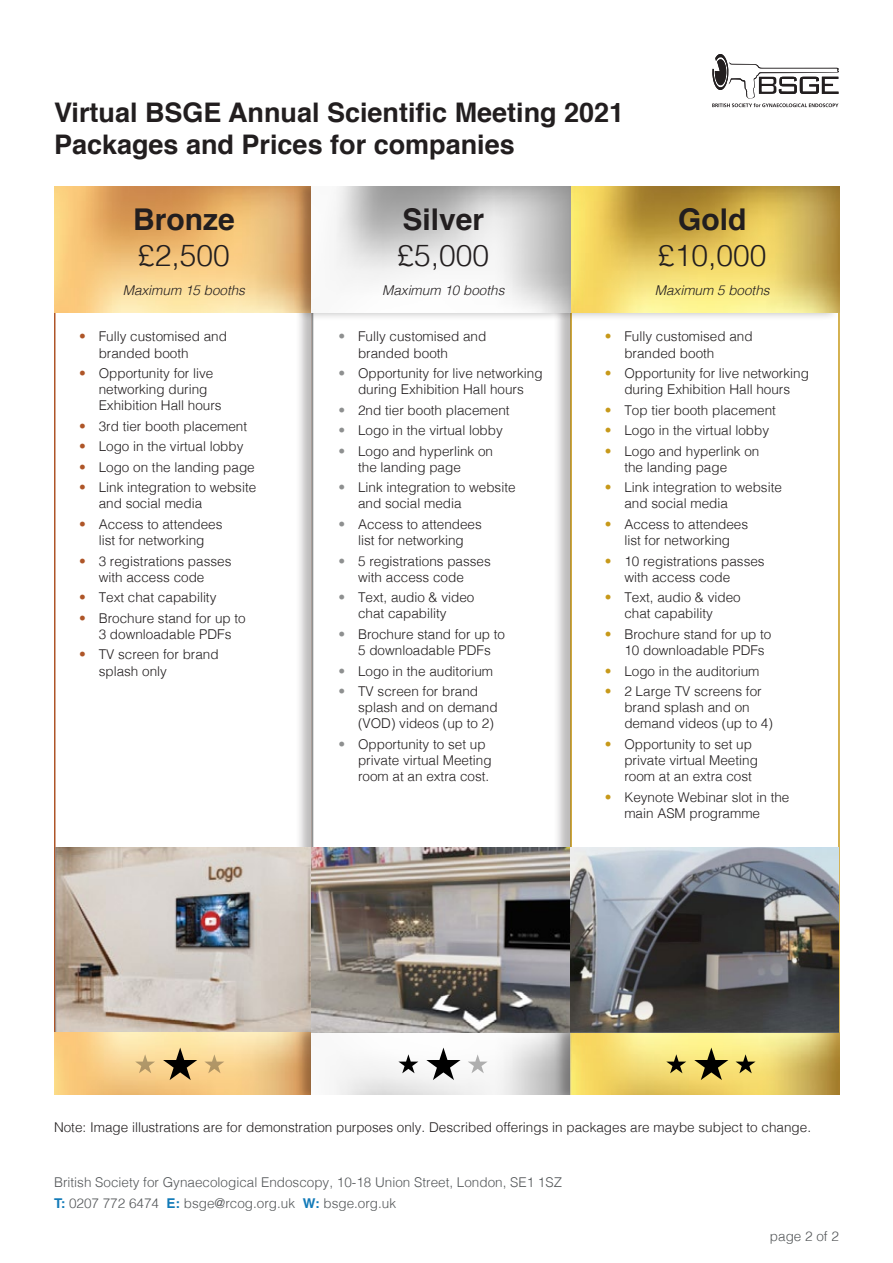
<style>
.page{position:relative;width:893px;height:1263px;background:#fff}
.page>*{position:absolute;margin:0;border:0;box-sizing:border-box;transform-origin:0 0}
.t1{font:300 30px "Helvetica";color:#221e1f}
.t2{font:700 30px "Helvetica";color:#221e1f}
.t3{font:700 27px/32.4px "Helvetica";color:#221e1f}
.t4{font:300 13.5px/16.2px "Helvetica";color:#221e1f}
.t5{font:300 13.5px/21px "Helvetica";color:#545759}
.t6{font:italic 300 13.5px "Helvetica";color:#221e1f}
.s1{color:#ae5528}
.s2{color:#8e9090}
.s3{color:#c7991a}
.s4{font-weight:700;color:#127ab8}
</style>
<div class="page">
<svg style="left:712px;top:54px;width:127px;height:53px"></svg>
<div style="left:295px;top:178px;width:276px;height:900px;background:#221e1f;opacity:.3"></div>
<div style="left:313px;top:187px;width:258px;height:882px;background:#fff"></div>
<div style="left:554px;top:178px;width:285px;height:900px;background:#221e1f;opacity:.3"></div>
<div style="left:571px;top:187px;width:268px;height:882px;background:#fff"></div>
<img style="left:54px;top:186px;width:786px;height:127px">
<div style="left:554px;top:178px;width:285px;height:143px;background:#221e1f;opacity:.3"></div>
<div style="left:295px;top:178px;width:275px;height:143px;background:#221e1f;opacity:.3"></div>
<img style="left:54px;top:848px;width:258px;height:184px">
<img style="left:54px;top:1032px;width:786px;height:63px">
<div style="left:295px;top:1024px;width:275px;height:80px;background:#221e1f;opacity:.3"></div>
<div style="left:554px;top:1024px;width:285px;height:80px;background:#221e1f;opacity:.3"></div>
<img style="left:312px;top:848px;width:258px;height:184px">
<img style="left:570px;top:848px;width:269px;height:184px">
<svg style="left:163px;top:1047px;width:34px;height:33px"></svg>
<svg style="left:135px;top:1054px;width:20px;height:19px"></svg>
<svg style="left:204px;top:1054px;width:20px;height:19px"></svg>
<svg style="left:426px;top:1047px;width:35px;height:33px"></svg>
<svg style="left:398px;top:1054px;width:20px;height:19px"></svg>
<svg style="left:468px;top:1054px;width:20px;height:19px"></svg>
<svg style="left:694px;top:1047px;width:34px;height:33px"></svg>
<svg style="left:666px;top:1054px;width:20px;height:19px"></svg>
<svg style="left:736px;top:1054px;width:19px;height:19px"></svg>
<div style="left:24px;top:1095px;width:828px;height:19px;background:#fff"></div>
<div style="left:28px;top:167px;width:828px;height:19px;background:#fff"></div>
<h2 class="t3" style="left:54px;top:96px;width:572px">Virtual BSGE Annual Scientific Meeting 2021<br>Packages and Prices for companies</h2>
<h1 class="t2" style="left:133px;top:195px;width:103px">Bronze</h1>
<h1 class="t1" style="left:138px;top:230px;width:93px">£2,500</h1>
<p class="t6" style="left:123px;top:278px;width:124px">Maximum 15 booths</p>
<p class="t4" style="left:99px;top:327px;width:130px;text-indent:-19px"><span class="s1">•</span> Fully customised and branded booth</p>
<p class="t4" style="left:99px;top:364px;width:125px;text-indent:-19px"><span class="s1">•</span> Opportunity for live networking during<br>Exhibition Hall hours</p>
<p class="t4" style="left:79px;top:417px;width:170px"><span class="s1">•</span> 3rd tier booth placement</p>
<p class="t4" style="left:79px;top:437px;width:166px"><span class="s1">•</span> Logo in the virtual lobby</p>
<p class="t4" style="left:79px;top:458px;width:177px"><span class="s1">•</span> Logo on the landing page</p>
<p class="t4" style="left:99px;top:478px;width:159px;text-indent:-19px"><span class="s1">•</span> Link integration to website and social media</p>
<p class="t4" style="left:79px;top:515px;width:145px;text-align:center"><span class="s1">•</span> Access to attendees list for networking</p>
<p class="t4" style="left:79px;top:552px;width:154px;text-align:center"><span class="s1">•</span> 3 registrations passes with access code</p>
<p class="t4" style="left:79px;top:588px;width:139px"><span class="s1">•</span> Text chat capability</p>
<p class="t4" style="left:79px;top:609px;width:168px;text-align:center"><span class="s1">•</span> Brochure stand for up to<br>3 downloadable PDFs</p>
<p class="t4" style="left:99px;top:645px;width:122px;text-indent:-19px"><span class="s1">•</span> TV screen for brand splash only</p>
<h1 class="t2" style="left:402px;top:195px;width:83px">Silver</h1>
<h1 class="t1" style="left:397px;top:230px;width:93px">£5,000</h1>
<p class="t6" style="left:382px;top:278px;width:124px">Maximum 10 booths</p>
<p class="t4" style="left:358px;top:327px;width:130px;text-indent:-19px"><span class="s2">•</span> Fully customised and branded booth</p>
<p class="t4" style="left:339px;top:364px;width:206px;text-align:center"><span class="s2">•</span> Opportunity for live networking during Exhibition Hall hours</p>
<p class="t4" style="left:339px;top:401px;width:173px"><span class="s2">•</span> 2nd tier booth placement</p>
<p class="t4" style="left:339px;top:421px;width:166px"><span class="s2">•</span> Logo in the virtual lobby</p>
<p class="t4" style="left:358px;top:442px;width:137px;text-indent:-19px"><span class="s2">•</span> Logo and hyperlink on the landing page</p>
<p class="t4" style="left:358px;top:478px;width:159px;text-indent:-19px"><span class="s2">•</span> Link integration to website and social media</p>
<p class="t4" style="left:339px;top:515px;width:145px;text-align:center"><span class="s2">•</span> Access to attendees list for networking</p>
<p class="t4" style="left:339px;top:552px;width:154px;text-align:center"><span class="s2">•</span> 5 registrations passes with access code</p>
<p class="t4" style="left:358px;top:588px;width:118px;text-indent:-19px"><span class="s2">•</span> Text, audio &amp; video chat capability</p>
<p class="t4" style="left:339px;top:625px;width:168px;text-align:center"><span class="s2">•</span> Brochure stand for up to<br>5 downloadable PDFs</p>
<p class="t4" style="left:339px;top:662px;width:156px"><span class="s2">•</span> Logo in the auditorium</p>
<p class="t4" style="left:358px;top:682px;width:141px;text-indent:-19px"><span class="s2">•</span> TV screen for brand splash and on demand (VOD) videos (up to 2)</p>
<p class="t4" style="left:358px;top:735px;width:135px;text-indent:-19px"><span class="s2">•</span> Opportunity to set up private virtual Meeting room at an extra cost.</p>
<h1 class="t2" style="left:678px;top:195px;width:70px">Gold</h1>
<h1 class="t1" style="left:658px;top:230px;width:110px">£10,000</h1>
<p class="t6" style="left:655px;top:278px;width:116px">Maximum 5 booths</p>
<p class="t4" style="left:624px;top:327px;width:130px;text-indent:-19px"><span class="s3">•</span> Fully customised and branded booth</p>
<p class="t4" style="left:605px;top:364px;width:206px;text-align:center"><span class="s3">•</span> Opportunity for live networking during Exhibition Hall hours</p>
<p class="t4" style="left:605px;top:401px;width:173px"><span class="s3">•</span> Top tier booth placement</p>
<p class="t4" style="left:605px;top:421px;width:166px"><span class="s3">•</span> Logo in the virtual lobby</p>
<p class="t4" style="left:624px;top:442px;width:137px;text-indent:-19px"><span class="s3">•</span> Logo and hyperlink on the landing page</p>
<p class="t4" style="left:624px;top:478px;width:159px;text-indent:-19px"><span class="s3">•</span> Link integration to website and social media</p>
<p class="t4" style="left:605px;top:515px;width:145px;text-align:center"><span class="s3">•</span> Access to attendees list for networking</p>
<p class="t4" style="left:624px;top:552px;width:142px;text-indent:-19px"><span class="s3">•</span> 10 registrations passes with access code</p>
<p class="t4" style="left:624px;top:588px;width:118px;text-indent:-19px"><span class="s3">•</span> Text, audio &amp; video chat capability</p>
<p class="t4" style="left:624px;top:625px;width:149px;text-indent:-19px"><span class="s3">•</span> Brochure stand for up to<br>10 downloadable PDFs</p>
<p class="t4" style="left:605px;top:662px;width:156px"><span class="s3">•</span> Logo in the auditorium</p>
<p class="t4" style="left:624px;top:682px;width:150px;text-indent:-19px"><span class="s3">•</span> 2 Large TV screens for brand splash and on demand videos (up to 4)</p>
<p class="t4" style="left:624px;top:735px;width:135px;text-indent:-19px"><span class="s3">•</span> Opportunity to set up private virtual Meeting room at an extra cost</p>
<p class="t4" style="left:624px;top:788px;width:167px;text-indent:-19px"><span class="s3">•</span> Keynote Webinar slot in the main ASM programme</p>
<p class="t4" style="left:54px;top:1118px;width:759px">Note: Image illustrations are for demonstration purposes only. Described offerings in packages are maybe subject to change.</p>
<p class="t5" style="left:54px;top:1170px;width:509px">British Society for Gynaecological Endoscopy, 10-18 Union Street, London, SE1 1SZ<br><span class="s4">T:</span> 0207 772 6474 <span class="s4">E:</span> bsge@rcog.org.uk <span class="s4">W:</span> bsge.org.uk</p>
<p class="t5" style="left:770px;top:1224px;width:71px">page 2 of 2</p>
</div>
